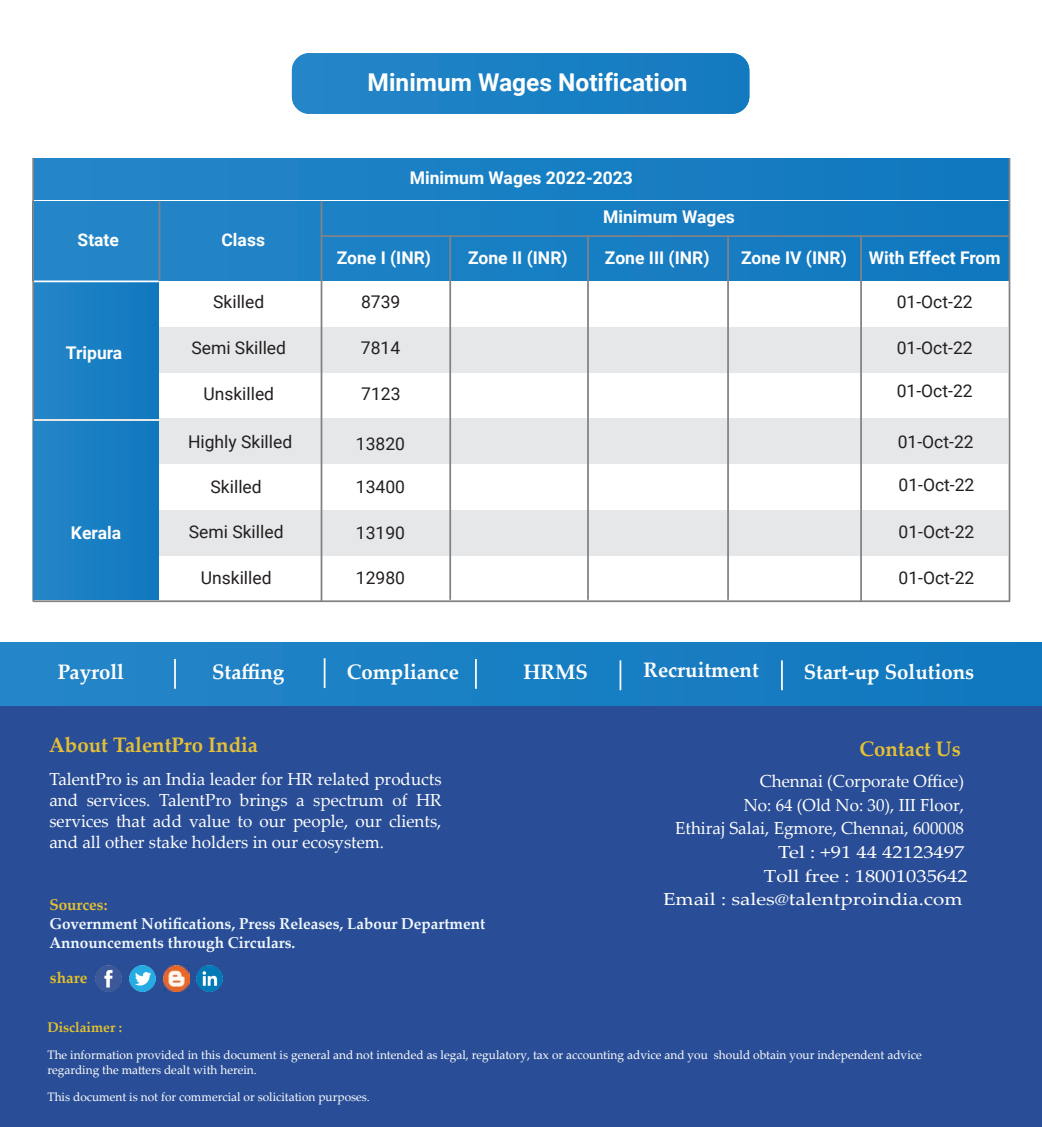
<style>
.page{position:relative;width:1042px;height:1127px;background:#fff}
.page>*{position:absolute;margin:0;border:0;box-sizing:border-box;transform-origin:0 0}
.t1{font:700 24.5px "Roboto";color:#fff}
.t2{font:700 21px "Palatino Linotype";color:#fff}
.t3{font:700 21px "Palatino Linotype";color:#e4c036}
.t4{font:17.5px/21px "Palatino Linotype";color:#fff;text-align:justify}
.t5{font:17.5px "Roboto";color:#231f20}
.t6{font:700 17.5px "Roboto";color:#fff}
.t7{font:17.5px "Palatino Linotype";color:#fff;scale:1.18 1}
.t8{font:700 15.75px/18.9px "Palatino Linotype";color:#f0f8fc}
.t9{font:700 15.75px "Palatino Linotype";color:#e4c033}
.t10{font:700 15.75px "Palatino Linotype";color:#e4c029}
.t11{font:700 14px "Palatino Linotype";color:#e4c02d}
.t12{font:12.25px/14.7px "Palatino Linotype";color:#fff}
</style>
<div class="page">
<div style="left:0;top:642px;width:1042px;height:64px;background:#197fc3"></div>
<hr style="left:174px;top:659px;width:2px;height:30px;background:#fff">
<hr style="left:324px;top:658px;width:1px;height:30px;background:#fff">
<hr style="left:475px;top:659px;width:2px;height:30px;background:#fff">
<hr style="left:619px;top:660px;width:2px;height:30px;background:#fff">
<hr style="left:781px;top:660px;width:2px;height:30px;background:#fff">
<div style="left:0;top:706px;width:1042px;height:421px;background:#294d96"></div>
<img style="left:96px;top:965px;width:25px;height:26px">
<img style="left:197px;top:965px;width:25px;height:26px">
<img style="left:130px;top:965px;width:25px;height:26px">
<img style="left:164px;top:965px;width:25px;height:26px">
<svg style="left:292px;top:53px;width:457px;height:61px;background:#1d81c4"></svg>
<div style="left:32px;top:201px;width:976px;height:79px;background:#197fc3"></div>
<div style="left:33px;top:158px;width:976px;height:41px;background:#197fc3"></div>
<hr style="left:321px;top:235px;width:687px;height:2px;background:#808285">
<div style="left:34px;top:327px;width:973px;height:46px;background:#e6e7e9"></div>
<div style="left:34px;top:418px;width:973px;height:46px;background:#e6e7e9"></div>
<hr style="left:159px;top:201px;width:1px;height:79px;background:#808285">
<div style="left:33px;top:281px;width:125px;height:137px;background:#197fc3"></div>
<hr style="left:33px;top:280px;width:126px;height:2px;background:#fff">
<div style="left:34px;top:510px;width:973px;height:46px;background:#e6e7e9"></div>
<hr style="left:1008px;top:158px;width:2px;height:443px;background:#808285">
<hr style="left:32px;top:158px;width:2px;height:443px;background:#808285">
<div style="left:33px;top:422px;width:126px;height:178px;background:#197fc3"></div>
<hr style="left:33px;top:600px;width:977px;height:2px;background:#808285">
<hr style="left:860px;top:235px;width:2px;height:366px;background:#808285">
<hr style="left:449px;top:235px;width:2px;height:365px;background:#808285">
<hr style="left:587px;top:235px;width:2px;height:365px;background:#808285">
<hr style="left:727px;top:235px;width:2px;height:365px;background:#808285">
<hr style="left:321px;top:201px;width:1px;height:400px;background:#808285">
<h1 class="t1" style="left:368px;top:65px;width:321px">Minimum Wages Notification</h1>
<p class="t6" style="left:410px;top:165px;width:225px">Minimum Wages 2022-2023</p>
<p class="t6" style="left:78px;top:227px;width:43px">State</p>
<p class="t6" style="left:221px;top:227px;width:45px">Class</p>
<p class="t6" style="left:337px;top:246px;width:96px">Zone I (INR)</p>
<p class="t6" style="left:603px;top:205px;width:133px">Minimum Wages</p>
<p class="t6" style="left:468px;top:246px;width:101px">Zone II (INR)</p>
<p class="t6" style="left:605px;top:246px;width:106px">Zone III (INR)</p>
<p class="t6" style="left:741px;top:246px;width:107px">Zone IV (INR)</p>
<p class="t6" style="left:869px;top:246px;width:133px">With Effect From</p>
<p class="t6" style="left:66px;top:341px;width:58px">Tripura</p>
<p class="t6" style="left:71px;top:520px;width:52px">Kerala</p>
<p class="t5" style="left:213px;top:290px;width:53px">Skilled</p>
<p class="t5" style="left:897px;top:290px;width:77px">01-Oct-22</p>
<p class="t5" style="left:897px;top:335px;width:77px">01-Oct-22</p>
<p class="t5" style="left:203px;top:381px;width:72px">Unskilled</p>
<p class="t5" style="left:897px;top:378px;width:77px">01-Oct-22</p>
<p class="t5" style="left:898px;top:429px;width:77px">01-Oct-22</p>
<p class="t5" style="left:361px;top:290px;width:41px">8739</p>
<p class="t5" style="left:361px;top:336px;width:41px">7814</p>
<p class="t5" style="left:361px;top:381px;width:41px">7123</p>
<p class="t5" style="left:356px;top:431px;width:51px">13820</p>
<p class="t5" style="left:191px;top:335px;width:96px">Semi Skilled</p>
<p class="t5" style="left:188px;top:429px;width:106px">Highly Skilled</p>
<p class="t5" style="left:211px;top:475px;width:53px">Skilled</p>
<p class="t5" style="left:189px;top:519px;width:96px">Semi Skilled</p>
<p class="t5" style="left:201px;top:565px;width:72px">Unskilled</p>
<p class="t5" style="left:356px;top:475px;width:51px">13400</p>
<p class="t5" style="left:898px;top:472px;width:77px">01-Oct-22</p>
<p class="t5" style="left:898px;top:520px;width:77px">01-Oct-22</p>
<p class="t5" style="left:898px;top:565px;width:77px">01-Oct-22</p>
<p class="t5" style="left:356px;top:520px;width:51px">13190</p>
<p class="t5" style="left:356px;top:566px;width:51px">12980</p>
<p class="t2" style="left:58px;top:657px;width:68px">Payroll</p>
<p class="t2" style="left:212px;top:657px;width:74px">Staffing</p>
<p class="t2" style="left:347px;top:657px;width:114px">Compliance</p>
<p class="t2" style="left:524px;top:657px;width:66px">HRMS</p>
<p class="t2" style="left:643px;top:655px;width:117px">Recruitment</p>
<p class="t2" style="left:804px;top:657px;width:172px">Start-up Solutions</p>
<p class="t3" style="left:49px;top:730px;width:211px">About TalentPro India</p>
<p class="t4" style="left:49px;top:768px;width:394px">TalentPro is an India leader for HR related products and services. TalentPro brings a spectrum of HR services that add value to our people, our clients, and all other stake holders in our ecosystem.</p>
<p class="t9" style="left:49px;top:893px;width:60px">Sources:</p>
<p class="t8" style="left:49px;top:914px;width:437px">Government Notifications, Press Releases, Labour Department<br>Announcements through Circulars.</p>
<p class="t10" style="left:50px;top:966px;width:39px">share</p>
<p class="t3" style="left:859px;top:734px;width:103px">Contact Us</p>
<p class="t4" style="left:760px;top:769px;width:206px">Chennai (Corporate Office)</p>
<p class="t4" style="left:744px;top:794px;width:222px">No: 64 (Old No: 30), III Floor,</p>
<p class="t4" style="left:675px;top:817px;width:290px">Ethiraj Salai, Egmore, Chennai, 600008</p>
<p class="t7" style="left:778px;top:840px;width:159px">Tel : +91 44 42123497</p>
<p class="t7" style="left:764px;top:863px;width:174px">Toll free : 18001035642</p>
<p class="t7" style="left:663px;top:886px;width:255px">Email : sales@talentproindia.com</p>
<p class="t11" style="left:47px;top:1017px;width:76px">Disclaimer :</p>
<p class="t12" style="left:47px;top:1047px;width:876px">The information provided in this document is general and not intended as legal, regulatory, tax or accounting advice and you should obtain your independent advice regarding the matters dealt with herein.</p>
<p class="t12" style="left:47px;top:1089px;width:324px">This document is not for commercial or solicitation purposes.</p>
</div>
